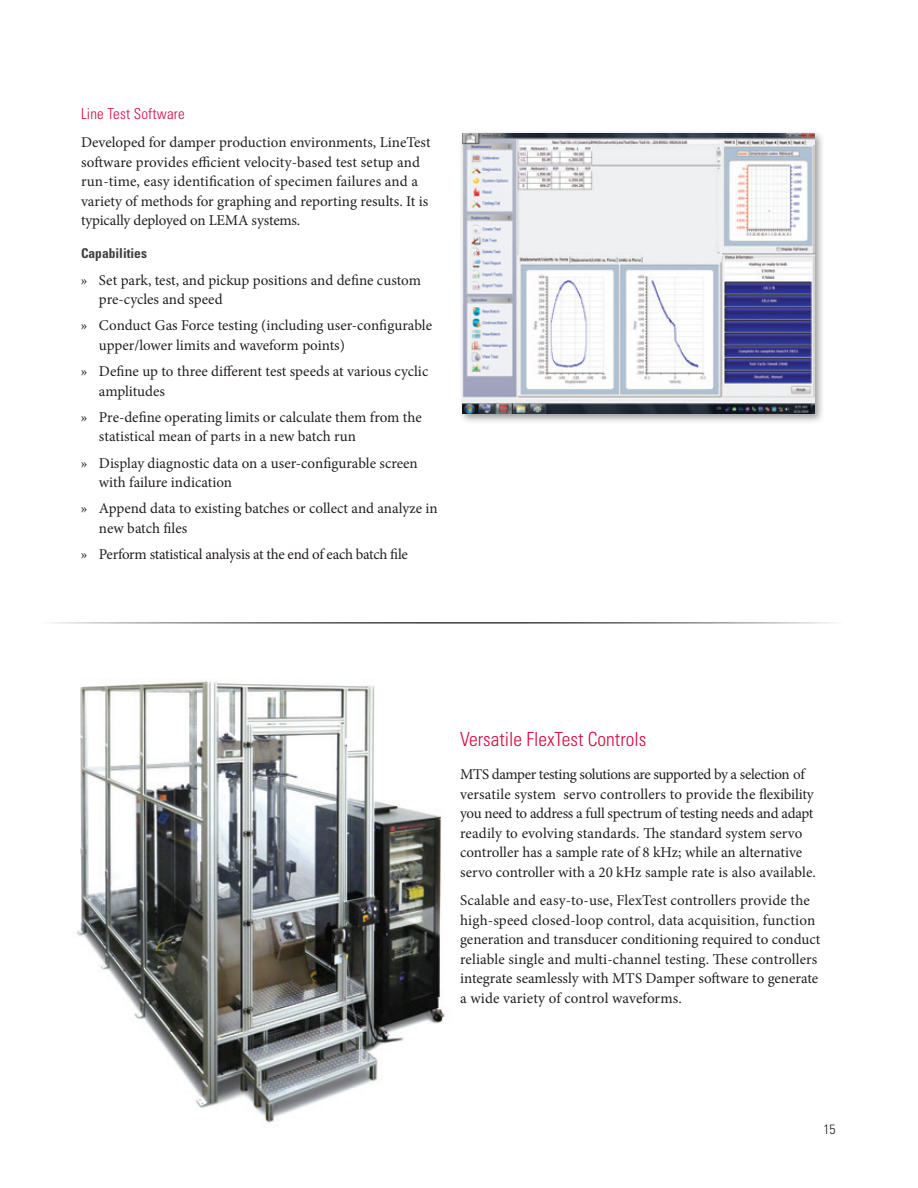
<style>
.page{position:relative;width:918px;height:1188px;background:#fff}
.page>*{position:absolute;margin:0;border:0;box-sizing:border-box;transform-origin:0 0}
.t1{font:300 condensed 19.5px "Univers LT Std";color:#d20d44}
.t2{font:15px/19.5px "Minion Pro";color:#231f20}
.t3{font:15px "Minion Pro";letter-spacing:-.025em;color:#231f20}
.t4{font:300 condensed 15px "Univers LT Std";letter-spacing:.01em;color:#d20d44}
.t5{font:700 condensed 13.5px "Univers LT Std";color:#3e3e3f}
.t6{font:300 condensed 13.5px "Univers LT Std";color:#231f20}
</style>
<div class="page">
<img style="left:77px;top:681px;width:368px;height:442px">
<div style="left:459px;top:130px;width:365px;height:295px;background:#231f20;opacity:.45"></div>
<img style="left:462px;top:133px;width:352px;height:281px">
<hr style="left:37px;top:622px;width:805px;height:2px;background:#3e3e3f">
<p class="t4" style="left:81px;top:105px;width:105px">Line Test Software</p>
<p class="t2" style="left:81px;top:133px;width:351px">Developed for damper production environments, LineTest software provides efficient velocity-based test setup and run-time, easy identification of specimen failures and a variety of methods for graphing and reporting results. It is typically deployed on LEMA systems.</p>
<p class="t5" style="left:81px;top:245px;width:68px">Capabilities</p>
<p class="t2" style="left:99px;top:270px;width:324px;text-indent:-18px">» Set park, test, and pickup positions and define custom pre-cycles and speed</p>
<p class="t2" style="left:99px;top:316px;width:335px;text-indent:-18px">» Conduct Gas Force testing (including user-configurable upper/lower limits and waveform points)</p>
<p class="t2" style="left:99px;top:362px;width:331px;text-indent:-18px">» Define up to three different test speeds at various cyclic amplitudes</p>
<p class="t2" style="left:99px;top:407px;width:324px;text-indent:-18px">» Pre-define operating limits or calculate them from the statistical mean of parts in a new batch run</p>
<p class="t2" style="left:99px;top:453px;width:320px;text-indent:-18px">» Display diagnostic data on a user-configurable screen with failure indication</p>
<p class="t2" style="left:99px;top:499px;width:340px;text-indent:-18px">» Append data to existing batches or collect and analyze in new batch files</p>
<p class="t3" style="left:81px;top:544px;width:328px">» Perform statistical analysis at the end of each batch file</p>
<h1 class="t1" style="left:460px;top:728px;width:188px">Versatile FlexTest Controls</h1>
<p class="t2" style="left:460px;top:765px;width:357px">MTS damper testing solutions are supported by a selection of versatile system servo controllers to provide the flexibility you need to address a full spectrum of testing needs and adapt readily to evolving standards. The standard system servo controller has a sample rate of 8 kHz; while an alternative servo controller with a 20 kHz sample rate is also available.</p>
<p class="t2" style="left:460px;top:891px;width:362px">Scalable and easy-to-use, FlexTest controllers provide the high-speed closed-loop control, data acquisition, function generation and transducer conditioning required to conduct reliable single and multi-channel testing. These controllers integrate seamlessly with MTS Damper software to generate a wide variety of control waveforms.</p>
<p class="t6" style="left:824px;top:1121px;width:13px">15</p>
</div>
